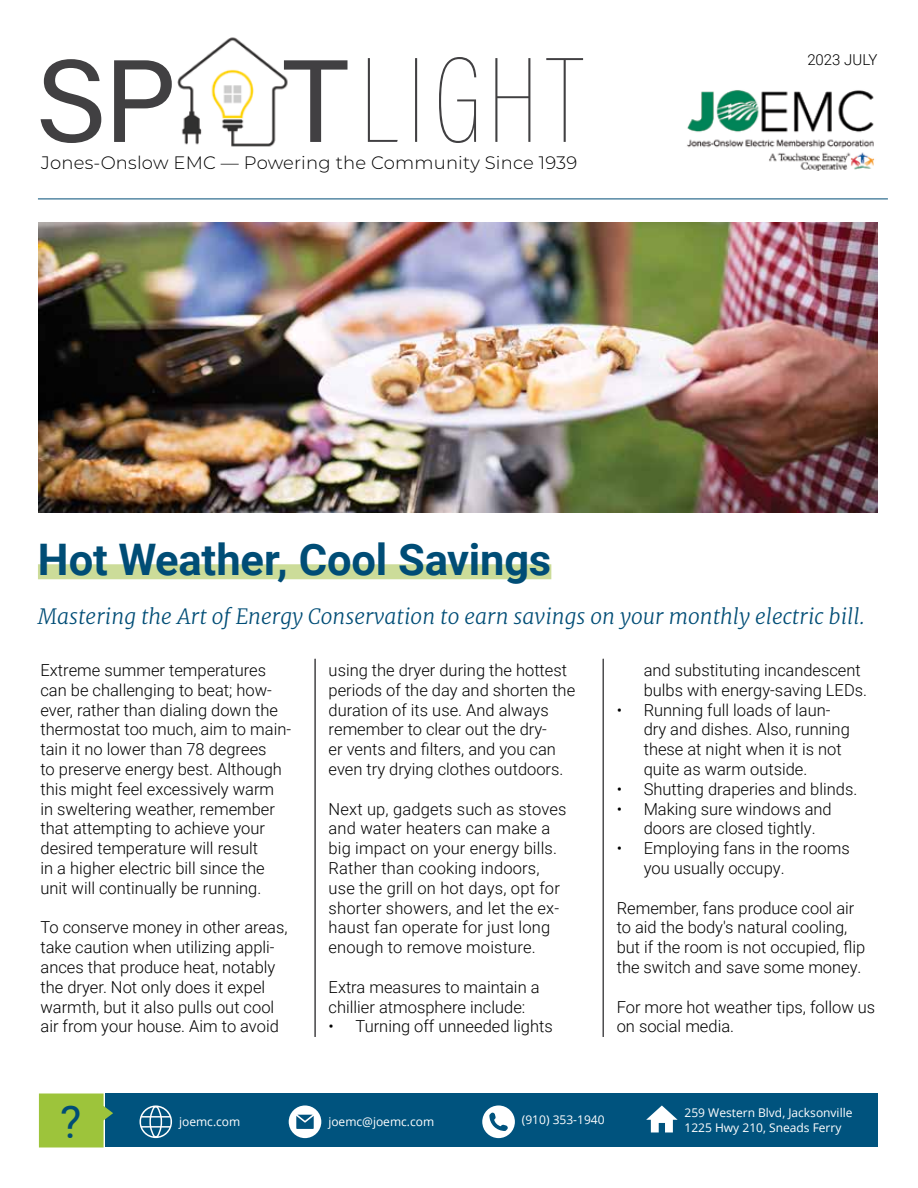
<style>
.page{position:relative;width:918px;height:1188px;background:#fff}
.page>*{position:absolute;margin:0;border:0;box-sizing:border-box;transform-origin:0 0}
.t1{font:45px "Roboto";color:#004d76}
.t2{font:700 43.5px "Roboto";letter-spacing:-.005em;color:#004d76}
.t3{font:italic 300 21px "Merriweather";color:#004d76}
.t4{font:300 18px "Montserrat";letter-spacing:.01em;color:#000}
.t5{font:300 16.5px/19.8px "Roboto";color:#000}
.t6{font:300 15px "Roboto";color:#000}
.t7{font:12px/15px "Open Sans";color:#fff}
</style>
<div class="page">
<div style="left:105px;top:1094px;width:773px;height:54px;background:#00537e"></div>
<svg style="left:140px;top:1105px;width:32px;height:33px"></svg>
<svg style="left:289px;top:1105px;width:32px;height:33px"></svg>
<svg style="left:482px;top:1105px;width:33px;height:33px"></svg>
<svg style="left:646px;top:1105px;width:32px;height:27px"></svg>
<img style="left:184px;top:37px;width:91px;height:110px">
<svg style="left:41px;top:59px;width:307px;height:84px"></svg>
<svg style="left:368px;top:57px;width:215px;height:86px"></svg>
<hr style="left:38px;top:199px;width:850px;height:1px;background:#004d76">
<img style="left:687px;top:90px;width:187px;height:80px">
<div style="left:38px;top:564px;width:513px;height:15px;background:#ccdc99"></div>
<svg style="left:39px;top:1094px;width:74px;height:54px;background:#90ba46"></svg>
<hr style="left:315px;top:659px;width:1px;height:378px;background:#414042">
<hr style="left:603px;top:659px;width:1px;height:378px;background:#414042">
<img style="left:39px;top:222px;width:839px;height:291px">
<p class="t4" style="left:41px;top:151px;width:538px">Jones-Onslow EMC — Powering the Community Since 1939</p>
<p class="t6" style="left:807px;top:49px;width:72px">2023 JULY</p>
<h2 class="t2" style="left:38px;top:529px;width:515px">Hot Weather, Cool Savings</h2>
<p class="t3" style="left:38px;top:604px;width:829px">Mastering the Art of Energy Conservation to earn savings on your monthly electric bill.</p>
<p class="t5" style="left:40px;top:660px;width:252px">Extreme summer temperatures can be challenging to beat; how&shy;ever, rather than dialing down the thermostat too much, aim to main&shy;tain it no lower than 78 degrees<br>to preserve energy best. Although this might feel excessively warm<br>in sweltering weather, remember that attempting to achieve your desired temperature will result<br>in a higher electric bill since the unit will continually be running.</p>
<p class="t5" style="left:40px;top:917px;width:249px">To conserve money in other areas, take caution when utilizing appli&shy;ances that produce heat, notably the dryer. Not only does it expel warmth, but it also pulls out cool air from your house. Aim to avoid</p>
<p class="t5" style="left:329px;top:660px;width:248px">using the dryer during the hottest periods of the day and shorten the duration of its use. And always remember to clear out the dry-<br>er vents and filters, and you can even try drying clothes outdoors.</p>
<p class="t5" style="left:329px;top:798px;width:239px">Next up, gadgets such as stoves and water heaters can make a big impact on your energy bills.<br>Rather than cooking indoors, use the grill on hot days, opt for shorter showers, and let the ex&shy;haust fan operate for just long enough to remove moisture.</p>
<p class="t5" style="left:329px;top:977px;width:212px">Extra measures to maintain a chillier atmosphere include:</p>
<p class="t5" style="left:329px;top:1016px;width:226px">• Turning off unneeded lights</p>
<p class="t5" style="left:644px;top:660px;width:225px">and substituting incandescent bulbs with energy-saving LEDs.</p>
<p class="t5" style="left:644px;top:699px;width:208px;text-indent:-27px">• Running full loads of laun&shy;dry and dishes. Also, running these at night when it is not quite as warm outside.</p>
<p class="t5" style="left:617px;top:779px;width:242px">• Shutting draperies and blinds.</p>
<p class="t5" style="left:644px;top:798px;width:190px;text-indent:-27px">• Making sure windows and doors are closed tightly.</p>
<p class="t5" style="left:644px;top:838px;width:208px;text-indent:-27px">• Employing fans in the rooms you usually occupy.</p>
<p class="t5" style="left:617px;top:897px;width:250px">Remember, fans produce cool air to aid the body's natural cooling, but if the room is not occupied, flip the switch and save some money.</p>
<p class="t5" style="left:617px;top:996px;width:260px">For more hot weather tips, follow us on social media.</p>
<h1 class="t1" style="left:60px;top:1090px;width:23px">?</h1>
<p class="t7" style="left:179px;top:1114px;width:63px">joemc.com</p>
<p class="t7" style="left:328px;top:1114px;width:107px">joemc@joemc.com</p>
<p class="t7" style="left:522px;top:1112px;width:84px">(910) 353-1940</p>
<p class="t7" style="left:685px;top:1105px;width:169px">259 Western Blvd, Jacksonville<br>1225 Hwy 210, Sneads Ferry</p>
</div>
